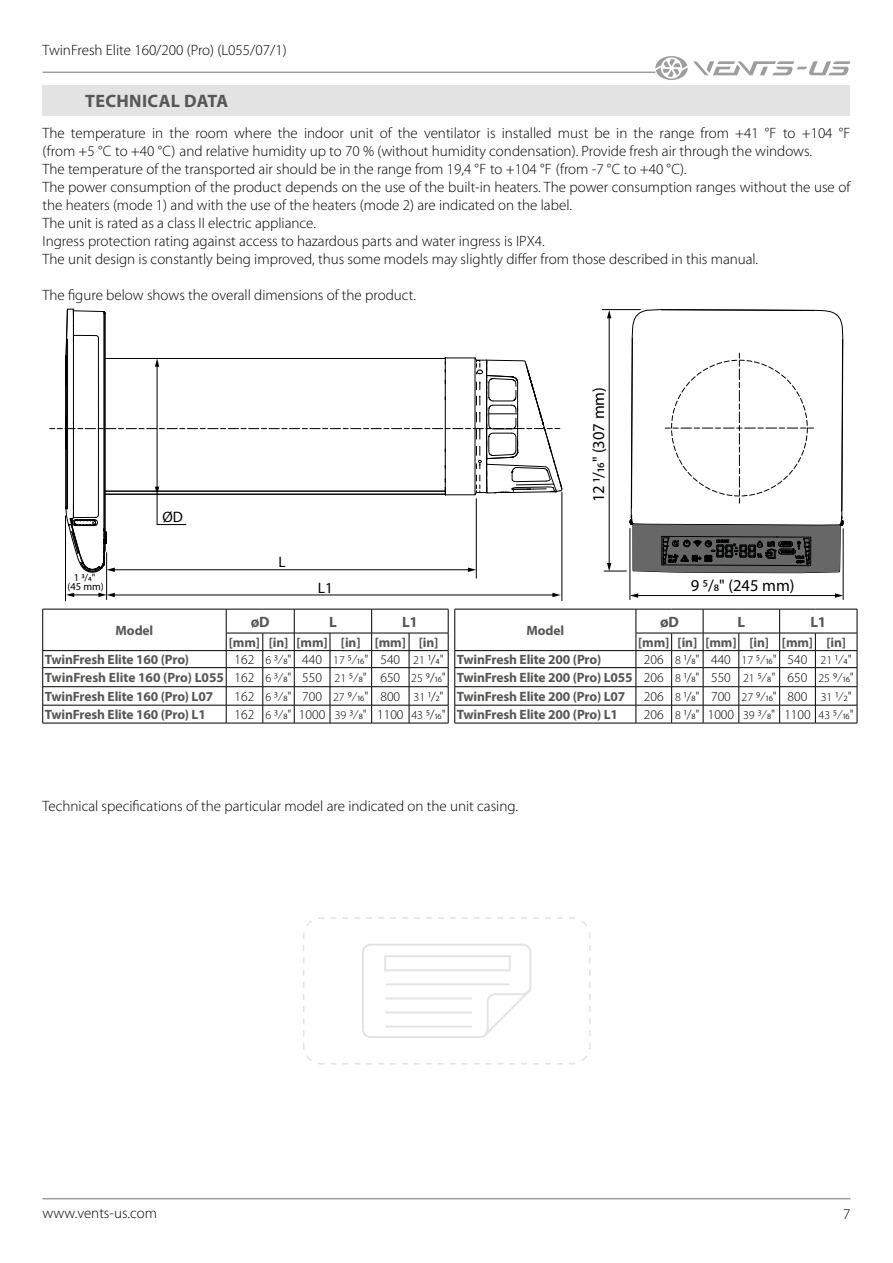
<style>
.page{position:relative;width:893px;height:1263px;background:#fff}
.page>*{position:absolute;margin:0;border:0;box-sizing:border-box;transform-origin:0 0}
.t1{font:700 18px "Myriad Pro";letter-spacing:.02em;color:#575756}
.t2{font:16.65px "Myriad Pro";color:#000}
.t3{font:15.15px "Myriad Pro";color:#000}
.t4{font:300 15px/18px "Myriad Pro";color:#000}
.t5{font:700 15px "Myriad Pro";letter-spacing:-.01em;color:#575756}
.t6{font:700 13.5px/18.5px "Myriad Pro";letter-spacing:-.01em;color:#575756}
.t7{font:300 13.5px "Myriad Pro";color:#000}
.t8{font:10.5px/9px "Myriad Pro";color:#000;text-align:center}
.s1{font-size:12px}
.s2{font-weight:700;color:#575756}
.s3{font-weight:300;color:#000}
.s4{font-weight:300;font-size:12px;color:#000}
</style>
<div class="page">
<hr style="left:43px;top:1198px;width:807px;height:1px;background:#9d9d9c">
<hr style="left:43px;top:72px;width:612px;height:1px;background:#9d9d9c">
<svg style="left:655px;top:56px;width:195px;height:24px"></svg>
<div style="left:43px;top:85px;width:807px;height:31px;background:#e3e3e3"></div>
<hr style="left:65px;top:516px;width:1px;height:85px;background:#000">
<hr style="left:561px;top:492px;width:1px;height:109px;background:#000">
<hr style="left:602px;top:309px;width:38px;height:1px;background:#000">
<hr style="left:106px;top:553px;width:1px;height:47px;background:#000">
<svg style="left:50px;top:308px;width:513px;height:289px"></svg>
<hr style="left:43px;top:609px;width:183px;height:1px;background:#000">
<hr style="left:226px;top:609px;width:37px;height:1px;background:#000">
<hr style="left:263px;top:609px;width:31px;height:1px;background:#000">
<hr style="left:294px;top:609px;width:36px;height:1px;background:#000">
<hr style="left:330px;top:609px;width:42px;height:1px;background:#000">
<hr style="left:372px;top:609px;width:37px;height:1px;background:#000">
<hr style="left:409px;top:609px;width:39px;height:1px;background:#000">
<hr style="left:226px;top:633px;width:37px;height:1px;background:#000">
<hr style="left:263px;top:633px;width:31px;height:1px;background:#000">
<hr style="left:294px;top:633px;width:36px;height:1px;background:#000">
<hr style="left:330px;top:633px;width:42px;height:1px;background:#000">
<hr style="left:372px;top:633px;width:37px;height:1px;background:#000">
<hr style="left:409px;top:633px;width:39px;height:1px;background:#000">
<hr style="left:815px;top:633px;width:42px;height:1px;background:#000">
<hr style="left:43px;top:650px;width:183px;height:1px;background:#000">
<hr style="left:226px;top:650px;width:37px;height:1px;background:#000">
<hr style="left:263px;top:650px;width:31px;height:1px;background:#000">
<hr style="left:294px;top:650px;width:36px;height:1px;background:#000">
<hr style="left:330px;top:650px;width:42px;height:1px;background:#000">
<hr style="left:372px;top:650px;width:37px;height:1px;background:#000">
<hr style="left:409px;top:650px;width:39px;height:1px;background:#000">
<hr style="left:815px;top:650px;width:42px;height:1px;background:#000">
<hr style="left:43px;top:667px;width:183px;height:1px;background:#000">
<hr style="left:226px;top:667px;width:37px;height:1px;background:#000">
<hr style="left:263px;top:667px;width:31px;height:1px;background:#000">
<hr style="left:294px;top:667px;width:36px;height:1px;background:#000">
<hr style="left:330px;top:667px;width:42px;height:1px;background:#000">
<hr style="left:372px;top:667px;width:37px;height:1px;background:#000">
<hr style="left:409px;top:667px;width:39px;height:1px;background:#000">
<hr style="left:815px;top:667px;width:42px;height:1px;background:#000">
<hr style="left:43px;top:686px;width:183px;height:1px;background:#000">
<hr style="left:226px;top:686px;width:37px;height:1px;background:#000">
<hr style="left:263px;top:686px;width:31px;height:1px;background:#000">
<hr style="left:294px;top:686px;width:36px;height:1px;background:#000">
<hr style="left:330px;top:686px;width:42px;height:1px;background:#000">
<hr style="left:372px;top:686px;width:37px;height:1px;background:#000">
<hr style="left:409px;top:686px;width:39px;height:1px;background:#000">
<hr style="left:815px;top:686px;width:42px;height:1px;background:#000">
<hr style="left:43px;top:705px;width:183px;height:1px;background:#000">
<svg style="left:42px;top:609px;width:1px;height:114px"></svg>
<hr style="left:226px;top:705px;width:37px;height:1px;background:#000">
<svg style="left:226px;top:609px;width:1px;height:114px"></svg>
<hr style="left:263px;top:705px;width:31px;height:1px;background:#000">
<svg style="left:263px;top:633px;width:1px;height:90px"></svg>
<hr style="left:294px;top:705px;width:36px;height:1px;background:#000">
<svg style="left:294px;top:609px;width:1px;height:114px"></svg>
<hr style="left:330px;top:705px;width:42px;height:1px;background:#000">
<svg style="left:330px;top:633px;width:1px;height:90px"></svg>
<hr style="left:372px;top:705px;width:37px;height:1px;background:#000">
<svg style="left:371px;top:609px;width:1px;height:114px"></svg>
<hr style="left:409px;top:705px;width:39px;height:1px;background:#000">
<svg style="left:409px;top:633px;width:1px;height:90px"></svg>
<hr style="left:815px;top:705px;width:42px;height:1px;background:#000">
<hr style="left:43px;top:723px;width:183px;height:1px;background:#000">
<hr style="left:226px;top:723px;width:37px;height:1px;background:#000">
<hr style="left:263px;top:723px;width:31px;height:1px;background:#000">
<hr style="left:294px;top:723px;width:36px;height:1px;background:#000">
<hr style="left:330px;top:723px;width:42px;height:1px;background:#000">
<hr style="left:372px;top:723px;width:37px;height:1px;background:#000">
<hr style="left:409px;top:723px;width:39px;height:1px;background:#000">
<hr style="left:815px;top:723px;width:42px;height:1px;background:#000">
<hr style="left:455px;top:609px;width:181px;height:1px;background:#000">
<hr style="left:815px;top:609px;width:42px;height:1px;background:#000">
<hr style="left:455px;top:650px;width:181px;height:1px;background:#000">
<svg style="left:857px;top:609px;width:1px;height:114px"></svg>
<hr style="left:455px;top:667px;width:181px;height:1px;background:#000">
<hr style="left:455px;top:686px;width:181px;height:1px;background:#000">
<hr style="left:455px;top:705px;width:181px;height:1px;background:#000">
<svg style="left:448px;top:609px;width:7px;height:114px"></svg>
<svg style="left:604px;top:309px;width:240px;height:415px"></svg>
<hr style="left:672px;top:705px;width:31px;height:1px;background:#000">
<hr style="left:455px;top:723px;width:181px;height:1px;background:#000">
<hr style="left:636px;top:723px;width:36px;height:1px;background:#000">
<hr style="left:672px;top:723px;width:31px;height:1px;background:#000">
<svg style="left:303px;top:917px;width:288px;height:148px"></svg>
<p class="t4" style="left:43px;top:41px;width:246px">TwinFresh Elite 160/200 (Pro) (L055/07/1)</p>
<p class="t1" style="left:85px;top:89px;width:144px">TECHNICAL DATA</p>
<p class="t4" style="left:43px;top:124px;width:809px">The temperature in the room where the indoor unit of the ventilator is installed must be in the range from +41 °F to +104 °F (from +5 °С to +40 °С) and relative humidity up to 70 % (without humidity condensation). Provide fresh air through the windows.<br>The temperature of the transported air should be in the range from 19,4 °F to +104 °F (from -7 °С to +40 °С).<br>The power consumption of the product depends on the use of the built-in heaters. The power consumption ranges without the use of the heaters (mode 1) and with the use of the heaters (mode 2) are indicated on the label.<br>The unit is rated as a class II electric appliance.<br>Ingress protection rating against access to hazardous parts and water ingress is IPX4.<br>The unit design is constantly being improved, thus some models may slightly differ from those described in this manual.</p>
<p class="t4" style="left:43px;top:286px;width:375px">The figure below shows the overall dimensions of the product.</p>
<p class="t3" style="left:162px;top:508px;width:22px">ØD</p>
<p class="t3" style="left:279px;top:553px;width:9px">L</p>
<p class="t2" style="left:588px;top:502px;width:117px;rotate:-90deg">12 1/16" (307 mm)</p>
<p class="t8" style="left:67px;top:573px;width:38px">1 3/4" (45 mm)</p>
<p class="t2" style="left:691px;top:575px;width:105px">9 5/8" (245 mm)</p>
<p class="t3" style="left:318px;top:578px;width:16px">L1</p>
<p class="t6" style="left:116px;top:621px;width:39px">Model</p>
<p class="t5" style="left:251px;top:612px;width:20px">øD</p>
<p class="t5" style="left:329px;top:612px;width:9px">L</p>
<p class="t5" style="left:402px;top:612px;width:17px">L1</p>
<p class="t6" style="left:526px;top:621px;width:39px">Model</p>
<p class="t5" style="left:660px;top:612px;width:20px">øD</p>
<p class="t5" style="left:738px;top:612px;width:9px">L</p>
<p class="t5" style="left:810px;top:612px;width:17px">L1</p>
<p class="t6" style="left:229px;top:633px;width:211px">[mm] [in] [mm] [in] [mm] [in]</p>
<p class="t6" style="left:638px;top:633px;width:209px">[mm] [in] [mm] [in] [mm] [in]</p>
<p class="t6" style="left:45px;top:650px;width:146px">TwinFresh Elite 160 (Pro)</p>
<p class="t7" style="left:235px;top:652px;width:368px">162 <span class="s1">6</span> 3⁄8" 440 <span class="s1">17</span> 5⁄16" 540 <span class="s1">21</span> 1/4" <span class="s2">TwinFresh Elite 200 (Pro)</span></p>
<p class="t6" style="left:45px;top:650px;width:811px;text-indent:599px"><span class="s3">206</span> <span class="s4">8</span> <span class="s3">1/8" 440</span> <span class="s4">17</span> <span class="s3">5⁄16" 540</span> <span class="s4">21</span> <span class="s3">1⁄4"<br></span>TwinFresh Elite 160 (Pro) L055 <span class="s3">162</span> <span class="s4">6</span> <span class="s3">3⁄8" 550</span> <span class="s4">21</span> <span class="s3">5⁄8" 650</span> <span class="s4">25</span> <span class="s3">9/16"</span> TwinFresh Elite 200 (Pro) L055 <span class="s3">206</span> <span class="s4">8</span> <span class="s3">1/8" 550</span> <span class="s4">21</span> <span class="s3">5⁄8" 650</span> <span class="s4">25</span> <span class="s3">9⁄16"<br></span>TwinFresh Elite 160 (Pro) L07</p>
<p class="t6" style="left:235px;top:687px;width:392px"><span class="s3">162</span> <span class="s4">6</span> <span class="s3">3⁄8" 700</span> <span class="s4">27</span> <span class="s3">9⁄16" 800</span> <span class="s4">31</span> <span class="s3">1/2"</span> TwinFresh Elite 200 (Pro) L07</p>
<p class="t7" style="left:644px;top:689px;width:209px">206 <span class="s1">8</span> 1/8" 700 <span class="s1">27</span> 9⁄16" 800 <span class="s1">31</span> 1⁄2"</p>
<p class="t6" style="left:45px;top:705px;width:163px">TwinFresh Elite 160 (Pro) L1</p>
<p class="t7" style="left:235px;top:707px;width:385px">162 <span class="s1">6</span> 3⁄8" 1000 <span class="s1">39</span> 3⁄8" 1100 <span class="s1">43</span> 5/16" <span class="s2">TwinFresh Elite 200 (Pro) L1</span></p>
<p class="t7" style="left:644px;top:707px;width:211px">206 <span class="s1">8</span> 1/8" 1000 <span class="s1">39</span> 3⁄8" 1100 <span class="s1">43</span> 5⁄16"</p>
<p class="t4" style="left:43px;top:797px;width:477px">Technical specifications of the particular model are indicated on the unit casing.</p>
<p class="t4" style="left:43px;top:1204px;width:116px">www.vents-us.com</p>
<p class="t4" style="left:843px;top:1205px;width:9px">7</p>
</div>
